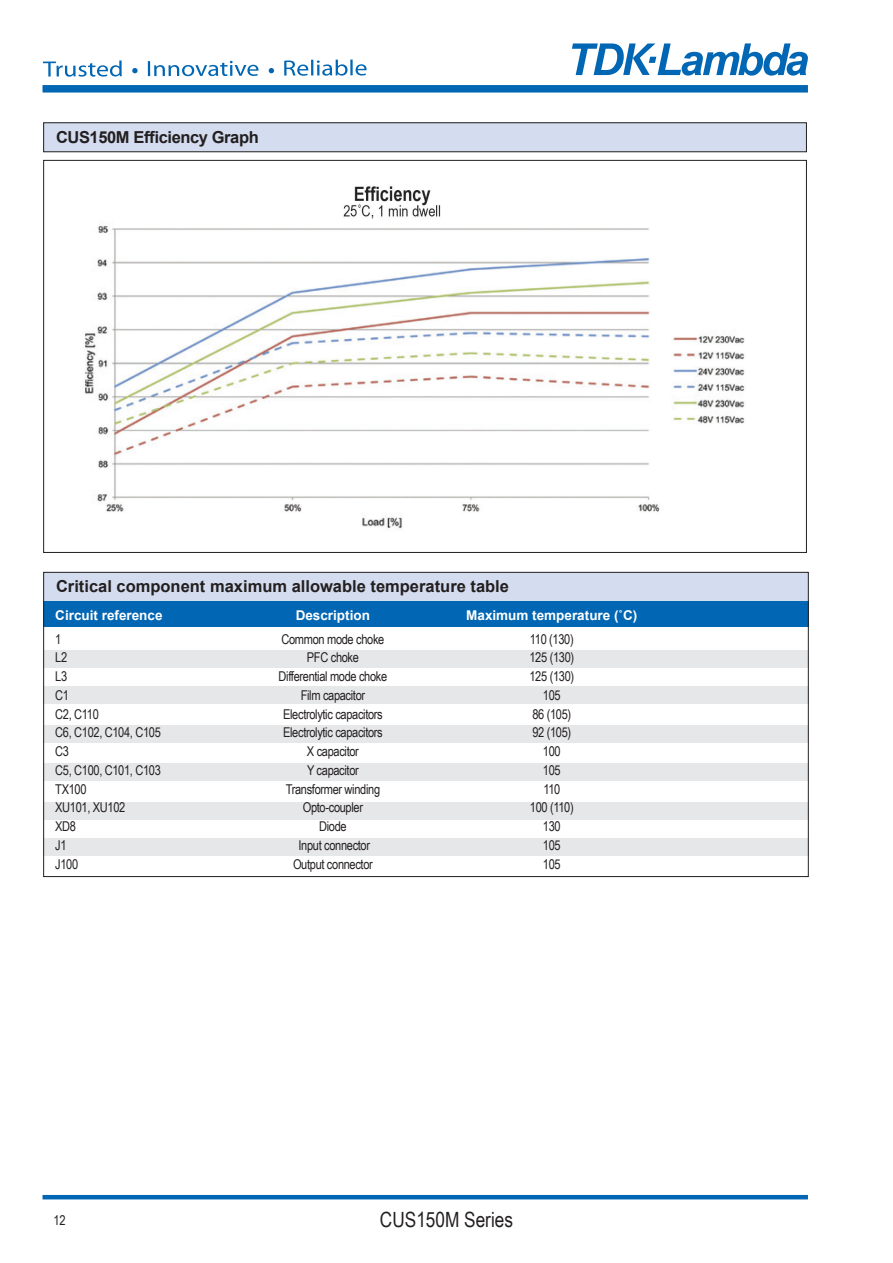
<style>
.page{position:relative;width:893px;height:1263px;background:#fff}
.page>*{position:absolute;margin:0;border:0;box-sizing:border-box;transform-origin:0 0}
.t1{font:21px "Arial Narrow";color:#231f20}
.t2{font:700 16.5px "Arial";color:#231f20}
.t3{font:700 16.5px "Arial";letter-spacing:-.025em;color:#231f20}
.t4{font:13.5px "Arial Narrow";letter-spacing:-.025em;color:#231f20}
.t5{font:700 13.5px "Arial";color:#fff}
</style>
<div class="page">
<div style="left:43px;top:85px;width:765px;height:8px;background:#0166b3"></div>
<svg style="left:572px;top:43px;width:236px;height:33px"></svg>
<hr style="left:43px;top:1195px;width:765px;height:4px;background:#0166b3">
<div style="left:43px;top:122px;width:763px;height:30px;background:#d4ddef"></div>
<div style="left:43px;top:122px;width:764px;height:30px;border:1px solid #231f20"></div>
<img style="left:84px;top:186px;width:661px;height:343px">
<div style="left:43px;top:572px;width:766px;height:30px;background:#d4ddef"></div>
<div style="left:43px;top:602px;width:766px;height:25px;background:#0166b3"></div>
<div style="left:43px;top:651px;width:766px;height:17px;background:#e6e7e9"></div>
<div style="left:43px;top:687px;width:766px;height:17px;background:#e6e7e9"></div>
<div style="left:43px;top:725px;width:766px;height:17px;background:#e6e7e9"></div>
<div style="left:43px;top:763px;width:766px;height:17px;background:#e6e7e9"></div>
<div style="left:43px;top:803px;width:766px;height:17px;background:#e6e7e9"></div>
<div style="left:43px;top:838px;width:766px;height:17px;background:#e6e7e9"></div>
<svg style="left:43px;top:60px;width:79px;height:17px"></svg>
<svg style="left:148px;top:61px;width:110px;height:15px"></svg>
<svg style="left:284px;top:60px;width:64px;height:16px"></svg>
<hr style="left:350px;top:60px;width:3px;height:15px;background:#0166b3">
<svg style="left:356px;top:64px;width:11px;height:12px"></svg>
<svg style="left:132px;top:68px;width:6px;height:5px"></svg>
<svg style="left:269px;top:68px;width:5px;height:5px"></svg>
<p class="t3" style="left:56px;top:125px;width:204px">CUS150M Efficiency Graph</p>
<p class="t2" style="left:56px;top:575px;width:454px">Critical component maximum allowable temperature table</p>
<p class="t5" style="left:55px;top:605px;width:109px">Circuit reference</p>
<p class="t5" style="left:296px;top:605px;width:76px">Description</p>
<p class="t5" style="left:466px;top:605px;width:173px">Maximum temperature (˚C)</p>
<p class="t4" style="left:55px;top:629px;width:8px">1</p>
<p class="t4" style="left:281px;top:629px;width:104px">Common mode choke</p>
<p class="t4" style="left:530px;top:629px;width:45px">110 (130)</p>
<p class="t4" style="left:55px;top:648px;width:13px">L2</p>
<p class="t4" style="left:307px;top:648px;width:54px">PFC choke</p>
<p class="t4" style="left:529px;top:648px;width:46px">125 (130)</p>
<p class="t4" style="left:55px;top:666px;width:13px">L3</p>
<p class="t4" style="left:279px;top:666px;width:110px">Differential mode choke</p>
<p class="t4" style="left:529px;top:666px;width:46px">125 (130)</p>
<p class="t4" style="left:55px;top:685px;width:15px">C1</p>
<p class="t4" style="left:301px;top:685px;width:66px">Film capacitor</p>
<p class="t4" style="left:543px;top:685px;width:19px">105</p>
<p class="t4" style="left:55px;top:704px;width:45px">C2, C110</p>
<p class="t4" style="left:283px;top:704px;width:101px">Electrolytic capacitors</p>
<p class="t4" style="left:532px;top:704px;width:40px">86 (105)</p>
<p class="t4" style="left:55px;top:723px;width:107px">C6, C102, C104, C105</p>
<p class="t4" style="left:283px;top:723px;width:101px">Electrolytic capacitors</p>
<p class="t4" style="left:532px;top:723px;width:40px">92 (105)</p>
<p class="t4" style="left:55px;top:741px;width:15px">C3</p>
<p class="t4" style="left:307px;top:741px;width:54px">X capacitor</p>
<p class="t4" style="left:543px;top:741px;width:19px">100</p>
<p class="t4" style="left:55px;top:760px;width:107px">C5, C100, C101, C103</p>
<p class="t4" style="left:307px;top:760px;width:53px">Y capacitor</p>
<p class="t4" style="left:543px;top:760px;width:19px">105</p>
<p class="t4" style="left:55px;top:779px;width:33px">TX100</p>
<p class="t4" style="left:286px;top:779px;width:96px">Transformer winding</p>
<p class="t4" style="left:543px;top:779px;width:18px">110</p>
<p class="t4" style="left:55px;top:798px;width:72px">XU101, XU102</p>
<p class="t4" style="left:303px;top:798px;width:62px">Opto-coupler</p>
<p class="t4" style="left:530px;top:798px;width:45px">100 (110)</p>
<p class="t4" style="left:55px;top:816px;width:22px">XD8</p>
<p class="t4" style="left:319px;top:816px;width:29px">Diode</p>
<p class="t4" style="left:543px;top:816px;width:19px">130</p>
<p class="t4" style="left:55px;top:835px;width:13px">J1</p>
<p class="t4" style="left:299px;top:835px;width:73px">Input connector</p>
<p class="t4" style="left:543px;top:835px;width:19px">105</p>
<p class="t4" style="left:55px;top:854px;width:24px">J100</p>
<p class="t4" style="left:293px;top:854px;width:81px">Output connector</p>
<p class="t4" style="left:543px;top:854px;width:19px">105</p>
<p class="t4" style="left:53px;top:1210px;width:14px">12</p>
<p class="t1" style="left:380px;top:1204px;width:135px">CUS150M Series</p>
</div>
